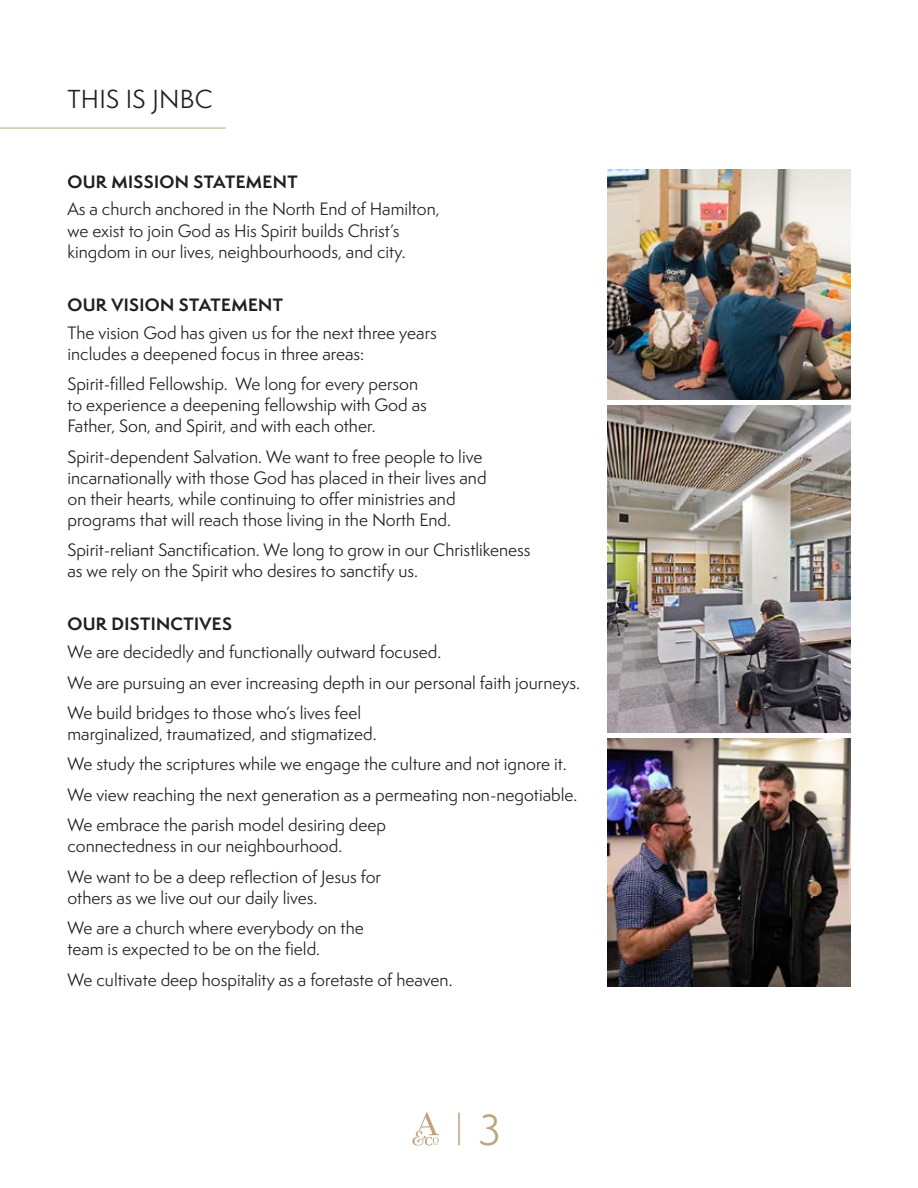
<style>
.page{position:relative;width:918px;height:1188px;background:#fff}
.page>*{position:absolute;margin:0;border:0;box-sizing:border-box;transform-origin:0 0}
.t1{font:40.5px "Semplicita Pro";color:#c0a37e}
.t2{font:24px "Semplicita Pro";letter-spacing:.01em;color:#231e20}
.t3{font:16.5px/21px "Semplicita Pro";color:#231e20}
.t4{font:700 16.5px "Semplicita Pro";letter-spacing:.02em;color:#231e20}
</style>
<div class="page">
<svg style="left:412px;top:1113px;width:27px;height:33px"></svg>
<hr style="left:458px;top:1113px;width:2px;height:32px;background:#c0a37e">
<hr style="left:0;top:128px;width:226px;height:1px;background:#c0a37e">
<img style="left:608px;top:738px;width:242px;height:248px">
<img style="left:608px;top:406px;width:242px;height:326px">
<img style="left:608px;top:169px;width:242px;height:230px">
<h2 class="t2" style="left:68px;top:82px;width:147px">THIS IS JNBC</h2>
<p class="t4" style="left:68px;top:169px;width:232px">OUR MISSION STATEMENT</p>
<p class="t3" style="left:68px;top:199px;width:374px">As a church anchored in the North End of Hamilton, we exist to join God as His Spirit builds Christ’s kingdom in our lives, neighbourhoods, and city.</p>
<p class="t4" style="left:68px;top:292px;width:217px">OUR VISION STATEMENT</p>
<p class="t3" style="left:68px;top:322px;width:371px">The vision God has given us for the next three years includes a deepened focus in three areas:</p>
<p class="t3" style="left:68px;top:373px;width:361px">Spirit-filled Fellowship. We long for every person to experience a deepening fellowship with God as<br>Father, Son, and Spirit, and with each other.</p>
<p class="t3" style="left:68px;top:446px;width:421px">Spirit-dependent Salvation. We want to free people to live incarnationally with those God has placed in their lives and on their hearts, while continuing to offer ministries and programs that will reach those living in the North End.</p>
<p class="t3" style="left:68px;top:539px;width:465px">Spirit-reliant Sanctification. We long to grow in our Christlikeness as we rely on the Spirit who desires to sanctify us.</p>
<p class="t4" style="left:68px;top:612px;width:166px">OUR DISTINCTIVES</p>
<p class="t3" style="left:68px;top:637px;width:514px;line-height:30.5px">We are decidedly and functionally outward focused.<br>We are pursuing an ever increasing depth in our personal faith journeys.<br>We build bridges to those who’s lives feel</p>
<p class="t3" style="left:68px;top:718px;width:511px;line-height:30.5px">marginalized, traumatized, and stigmatized.<br>We study the scriptures while we engage the culture and not ignore it.<br>We view reaching the next generation as a permeating non-negotiable.<br>We embrace the parish model desiring deep</p>
<p class="t3" style="left:68px;top:831px;width:315px;line-height:30.5px">connectedness in our neighbourhood.<br>We want to be a deep reflection of Jesus for</p>
<p class="t3" style="left:68px;top:882px;width:298px;line-height:30.5px">others as we live out our daily lives.<br>We are a church where everybody on the</p>
<p class="t3" style="left:68px;top:934px;width:387px;line-height:30.5px">team is expected to be on the field.<br>We cultivate deep hospitality as a foretaste of heaven.</p>
<h1 class="t1" style="left:479px;top:1102px;width:24px">3</h1>
</div>
